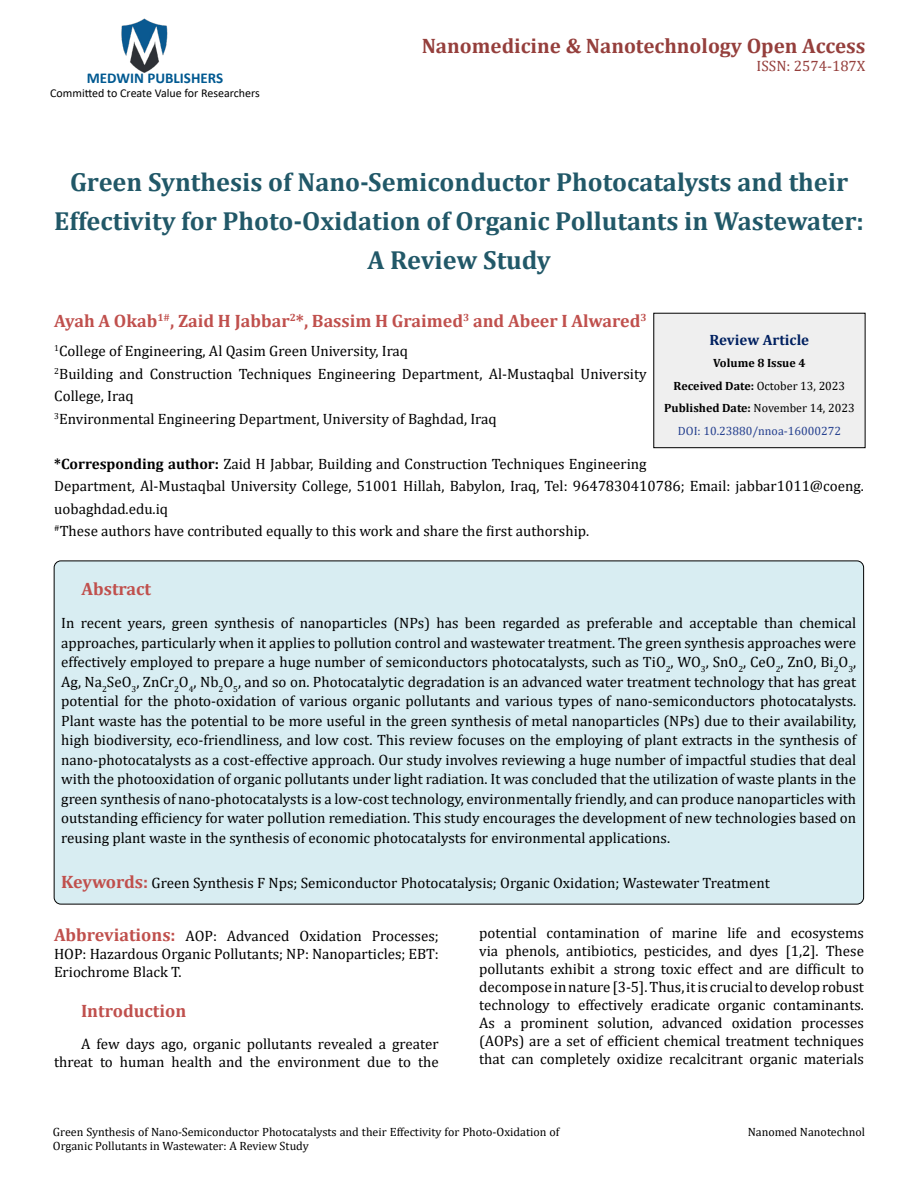
<style>
.page{position:relative;width:918px;height:1188px;background:#fff}
.page>*{position:absolute;margin:0;border:0;box-sizing:border-box;transform-origin:0 0}
.t1{font:700 26.25px/39px "Cambria";color:#215868;text-align:center}
.t2{font:700 21px "Cambria";color:#953f3c}
.t3{font:700 18px "Cambria";color:#c0504d}
.t4{font:15px/19.5px "Cambria";color:#000;text-align:justify}
.t5{font:700 15px "Calibri";color:#005991}
.t6{font:15px "Cambria";color:#953f3c}
.t7{font:700 15px "Cambria";color:#002060}
.t8{font:12px/14.4px "Cambria";color:#000}
.t9{font:700 12px/22.5px "Cambria";color:#000;text-align:center}
.t10{font:12px "Calibri";color:#000}
.s1{font-weight:700}
.s2{font-weight:400}
.s3{font-weight:400;color:#25408f}
.s4{font-weight:700;font-size:18px;color:#c0504d}
</style>
<div class="page">
<img style="left:121px;top:18px;width:47px;height:55px">
<div style="left:654px;top:313px;width:211px;height:135px;background:#efefef"></div>
<div style="left:653px;top:313px;width:213px;height:135px;border:1px solid #000"></div>
<div style="left:54px;top:561px;width:810px;height:343px;background:#d8edf2;border-radius:7px"></div>
<p class="t5" style="left:87px;top:67px;width:138px">MEDWIN PUBLISHERS</p>
<p class="t10" style="left:50px;top:85px;width:211px">Committed to Create Value for Researchers</p>
<h2 class="t2" style="left:422px;top:31px;width:445px">Nanomedicine &amp; Nanotechnology Open Access</h2>
<p class="t6" style="left:757px;top:57px;width:110px">ISSN: 2574-187X</p>
<h1 class="t1" style="left:54px;top:161px;width:811px">Green Synthesis of Nano-Semiconductor Photocatalysts and their<br>Effectivity for Photo-Oxidation of Organic Pollutants in Wastewater:<br>A Review Study</h1>
<p class="t3" style="left:54px;top:308px;width:594px">Ayah A Okab<sup>1#</sup>, Zaid H Jabbar<sup>2</sup>*, Bassim H Graimed<sup>3</sup> and Abeer I Alwared<sup>3</sup></p>
<p class="t4" style="left:54px;top:340px;width:594px;line-height:22.5px;text-align:left"><sup>1</sup>College of Engineering, Al Qasim Green University, Iraq<br><sup>2</sup>Building and Construction Techniques Engineering Department, Al-Mustaqbal University College, Iraq<br><sup>3</sup>Environmental Engineering Department, University of Baghdad, Iraq</p>
<p class="t4" style="left:54px;top:453px;width:811px;line-height:22.5px;text-align:left"><span class="s1">*Corresponding author:</span> Zaid H Jabbar, Building and Construction Techniques Engineering<br>Department, Al-Mustaqbal University College, 51001 Hillah, Babylon, Iraq, Tel: 9647830410786; Email: jabbar1011@coeng. uobaghdad.edu.iq<br><sup>#</sup>These authors have contributed equally to this work and share the first authorship.</p>
<p class="t7" style="left:710px;top:329px;width:101px">Review Article</p>
<p class="t9" style="left:664px;top:352px;width:192px">Volume 8 Issue 4<br>Received Date: <span class="s2">October 13, 2023<br></span>Published Date: <span class="s2">November 14, 2023<br></span><span class="s3">DOI: 10.23880/nnoa-16000272</span></p>
<p class="t3" style="left:82px;top:577px;width:71px">Abstract</p>
<p class="t4" style="left:61px;top:614px;width:797px">In recent years, green synthesis of nanoparticles (NPs) has been regarded as preferable and acceptable than chemical approaches, particularly when it applies to pollution control and wastewater treatment. The green synthesis approaches were effectively employed to prepare a huge number of semiconductors photocatalysts, such as TiO<sub>2</sub>, WO<sub>3</sub>, SnO<sub>2</sub>, CeO<sub>2</sub>, ZnO, Bi<sub>2</sub>O<sub>3</sub>, Ag, Na<sub>2</sub>SeO<sub>3</sub>, ZnCr<sub>2</sub>O<sub>4</sub>, Nb<sub>2</sub>O<sub>5</sub>, and so on. Photocatalytic degradation is an advanced water treatment technology that has great potential for the photo-oxidation of various organic pollutants and various types of nano-semiconductors photocatalysts.<br>Plant waste has the potential to be more useful in the green synthesis of metal nanoparticles (NPs) due to their availability, high biodiversity, eco-friendliness, and low cost. This review focuses on the employing of plant extracts in the synthesis of nano-photocatalysts as a cost-effective approach. Our study involves reviewing a huge number of impactful studies that deal with the photooxidation of organic pollutants under light radiation. It was concluded that the utilization of waste plants in the green synthesis of nano-photocatalysts is a low-cost technology, environmentally friendly, and can produce nanoparticles with outstanding efficiency for water pollution remediation. This study encourages the development of new technologies based on reusing plant waste in the synthesis of economic photocatalysts for environmental applications.</p>
<p class="t4" style="left:61px;top:873px;width:710px"><span class="s4">Keywords:</span> Green Synthesis F Nps; Semiconductor Photocatalysis; Organic Oxidation; Wastewater Treatment</p>
<p class="t4" style="left:54px;top:926px;width:386px;line-height:18px"><span class="s4">Abbreviations:</span> AOP: Advanced Oxidation Processes; HOP: Hazardous Organic Pollutants; NP: Nanoparticles; EBT:<br>Eriochrome Black T.</p>
<p class="t3" style="left:81px;top:998px;width:107px">Introduction</p>
<p class="t4" style="left:54px;top:1034px;width:386px;line-height:18px;text-align:right">A few days ago, organic pollutants revealed a greater threat to human health and the environment due to the</p>
<p class="t4" style="left:479px;top:924px;width:386px;line-height:18px">potential contamination of marine life and ecosystems via phenols, antibiotics, pesticides, and dyes [1,2]. These pollutants exhibit a strong toxic effect and are difficult to decompose in nature [3-5]. Thus, it is crucial to develop robust technology to effectively eradicate organic contaminants.<br>As a prominent solution, advanced oxidation processes (AOPs) are a set of efficient chemical treatment techniques that can completely oxidize recalcitrant organic materials</p>
<p class="t8" style="left:53px;top:1125px;width:508px">Green Synthesis of Nano-Semiconductor Photocatalysts and their Effectivity for Photo-Oxidation of<br>Organic Pollutants in Wastewater: A Review Study</p>
<p class="t8" style="left:748px;top:1125px;width:119px">Nanomed Nanotechnol</p>
</div>
